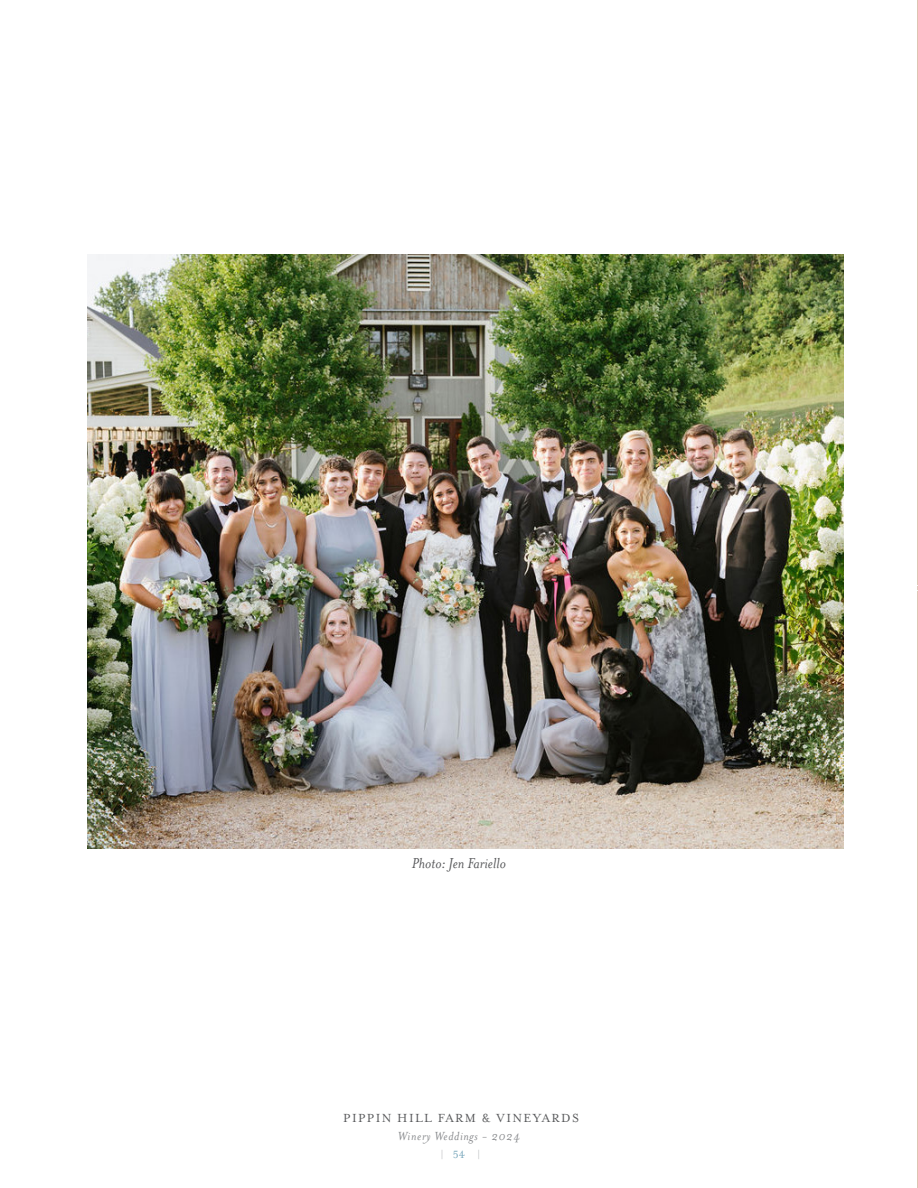
<style>
.page{position:relative;width:918px;height:1188px;background:#fff}
.page>*{position:absolute;margin:0;border:0;box-sizing:border-box;transform-origin:0 0}
.t1{font:italic 16.5px "Mrs Eaves OT";color:#57585a}
.t2{font:13.5px "Mrs Eaves OT";letter-spacing:.1em;color:#57585a}
.t3{font:italic 13.5px "Mrs Eaves OT";letter-spacing:.05em;color:#87898c}
.t4{font:12px "Mrs Eaves OT";color:#bcbdc0}
.s1{color:#77a6bb}
</style>
<div class="page">
<hr style="left:917px;top:0;width:1px;height:1188px;background:#dec3b0">
<img style="left:88px;top:255px;width:756px;height:594px">
<p class="t1" style="left:412px;top:854px;width:96px">Photo: Jen Fariello</p>
<p class="t2" style="left:343px;top:1110px;width:237px">PIPPIN HILL FARM &amp; VINEYARDS</p>
<p class="t3" style="left:398px;top:1128px;width:124px">Winery Weddings - 2024</p>
<p class="t4" style="left:441px;top:1148px;width:41px">| <span class="s1">54</span> |</p>
</div>
